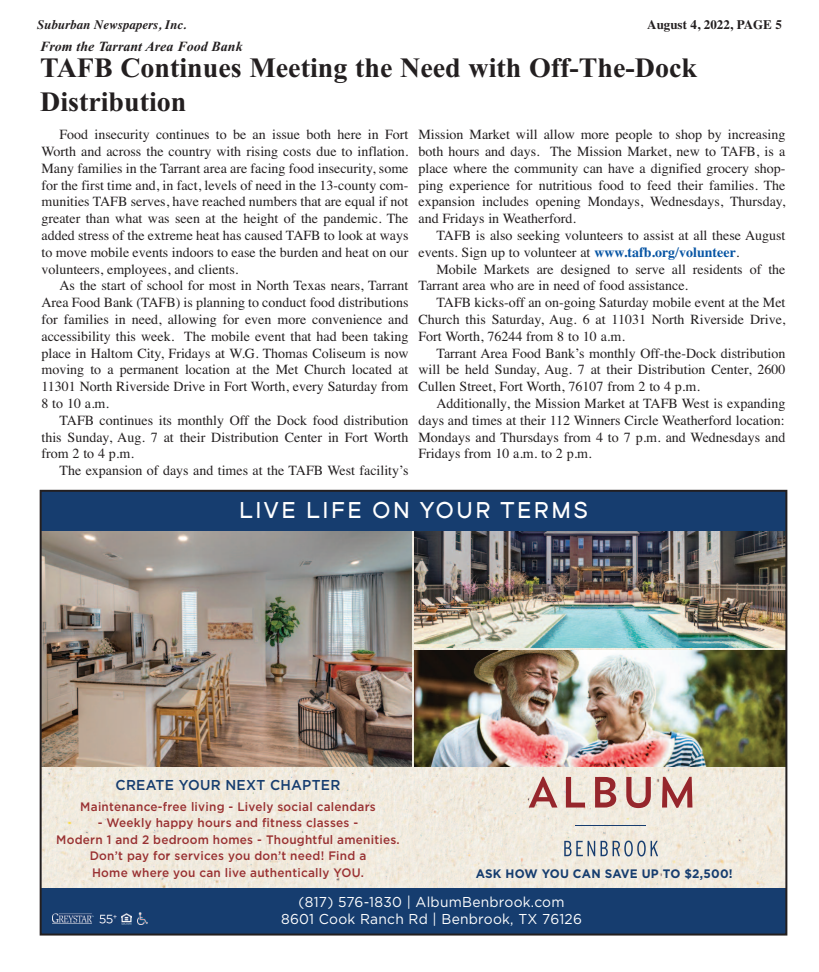
<style>
.page{position:relative;width:819px;height:972px;background:#fff}
.page>*{position:absolute;margin:0;border:0;box-sizing:border-box;transform-origin:0 0}
.t1{font:700 28px/33.6px "Times New Roman";color:#231f20}
.t2{font:22.5px "Dual 600";letter-spacing:.12em;color:#fff;scale:.96 1}
.t3{font:14.3px/17.2px "Gotham";letter-spacing:.02em;color:#fff;text-align:center;scale:.96 1}
.t4{font:500 14.3px "Gotham";letter-spacing:.02em;color:#163d6f;scale:.96 1}
.t5{font:14px/16.8px "Times";color:#231f20;text-align:justify}
.t6{font:italic 700 14px "Times New Roman";color:#231f20}
.t7{font:italic 700 13px "Times";color:#231f20}
.t8{font:700 13px "Times";color:#231f20}
.t9{font:500 12.3px/16.4px "Gotham";letter-spacing:.02em;color:#993132;text-align:center;scale:.96 1}
.t10{font:700 12.3px "Gotham";letter-spacing:.02em;color:#163d6f;scale:.96 1}
.s1{font-weight:700;color:#0855a4}
</style>
<div class="page">
<img style="left:43px;top:531px;width:741px;height:358px">
<div style="left:42px;top:492px;width:743px;height:39px;background:#163d6f"></div>
<div style="left:42px;top:889px;width:743px;height:45px;background:#163d6f"></div>
<svg style="left:529px;top:777px;width:29px;height:31px"></svg>
<svg style="left:566px;top:777px;width:19px;height:31px"></svg>
<svg style="left:595px;top:777px;width:21px;height:31px"></svg>
<svg style="left:626px;top:777px;width:25px;height:31px"></svg>
<svg style="left:662px;top:777px;width:30px;height:31px"></svg>
<svg style="left:564px;top:841px;width:31px;height:15px"></svg>
<svg style="left:601px;top:841px;width:57px;height:15px"></svg>
<hr style="left:576px;top:825px;width:70px;height:1px;background:#173d6f">
<img style="left:43px;top:531px;width:368px;height:235px">
<img style="left:414px;top:531px;width:370px;height:116px">
<img style="left:414px;top:650px;width:370px;height:116px">
<svg style="left:121px;top:914px;width:10px;height:10px"></svg>
<img style="left:52px;top:914px;width:41px;height:9px">
<svg style="left:137px;top:913px;width:10px;height:11px"></svg>
<img style="left:99px;top:914px;width:18px;height:10px">
<div style="left:40px;top:490px;width:747px;height:446px;border:2px solid #231f20"></div>
<p class="t7" style="left:37px;top:17px;width:151px">Suburban Newspapers, Inc.</p>
<p class="t8" style="left:647px;top:17px;width:136px">August 4, 2022, PAGE 5</p>
<p class="t6" style="left:40px;top:38px;width:204px">From the Tarrant Area Food Bank</p>
<h1 class="t1" style="left:40px;top:51px;width:658px">TAFB Continues Meeting the Need with Off-The-Dock<br>Distribution</h1>
<p class="t5" style="left:418px;top:126px;width:369px">Mission Market will allow more people to shop by increasing both hours and days. The Mission Market, new to TAFB, is a place where the community can have a dignified grocery shop&shy;ping experience for nutritious food to feed their families. The expansion includes opening Mondays, Wednesdays, Thursday, and Fridays in Weatherford.</p>
<p class="t5" style="left:418px;top:227px;width:369px;text-indent:18px">TAFB is also seeking volunteers to assist at all these August events. Sign up to volunteer at <span class="s1">www.tafb.org/volunteer</span>.</p>
<p class="t5" style="left:418px;top:260px;width:369px;text-indent:18px">Mobile Markets are designed to serve all residents of the<br>Tarrant area who are in need of food assistance.</p>
<p class="t5" style="left:418px;top:294px;width:369px;text-indent:18px">TAFB kicks-off an on-going Saturday mobile event at the Met Church this Saturday, Aug. 6 at 11031 North Riverside Drive, Fort Worth, 76244 from 8 to 10 a.m.</p>
<p class="t5" style="left:418px;top:344px;width:368px;text-indent:18px">Tarrant Area Food Bank’s monthly Off-the-Dock distribution will be held Sunday, Aug. 7 at their Distribution Center, 2600<br>Cullen Street, Fort Worth, 76107 from 2 to 4 p.m.</p>
<p class="t5" style="left:418px;top:395px;width:369px;text-indent:18px">Additionally, the Mission Market at TAFB West is expanding days and times at their 112 Winners Circle Weatherford location:<br>Mondays and Thursdays from 4 to 7 p.m. and Wednesdays and Fridays from 10 a.m. to 2 p.m.</p>
<p class="t5" style="left:41px;top:126px;width:369px;text-indent:18px">Food insecurity continues to be an issue both here in Fort Worth and across the country with rising costs due to inflation.<br>Many families in the Tarrant area are facing food insecurity, some for the first time and, in fact, levels of need in the 13-county com&shy;munities TAFB serves, have reached numbers that are equal if not greater than what was seen at the height of the pandemic. The added stress of the extreme heat has caused TAFB to look at ways to move mobile events indoors to ease the burden and heat on our volunteers, employees, and clients.</p>
<p class="t5" style="left:41px;top:277px;width:369px;text-indent:18px">As the start of school for most in North Texas nears, Tarrant Area Food Bank (TAFB) is planning to conduct food distributions for families in need, allowing for even more convenience and accessibility this week. The mobile event that had been taking place in Haltom City, Fridays at W.G. Thomas Coliseum is now moving to a permanent location at the Met Church located at 11301 North Riverside Drive in Fort Worth, every Saturday from 8 to 10 a.m.</p>
<p class="t5" style="left:41px;top:412px;width:368px;text-indent:18px">TAFB continues its monthly Off the Dock food distribution this Sunday, Aug. 7 at their Distribution Center in Fort Worth from 2 to 4 p.m.</p>
<p class="t5" style="left:59px;top:462px;width:350px">The expansion of days and times at the TAFB West facility’s</p>
<h2 class="t2" style="left:239px;top:502px;width:365px">LIVE LIFE ON YOUR TERMS</h2>
<p class="t4" style="left:116px;top:780px;width:236px">CREATE YOUR NEXT CHAPTER</p>
<p class="t9" style="left:80px;top:800px;width:309px">Maintenance-free living - Lively social calendars</p>
<p class="t9" style="left:56px;top:816px;width:359px">- Weekly happy hours and fitness classes -<br>Modern 1 and 2 bedroom homes - Thoughtful amenities.<br>Don’t pay for services you don’t need! Find a<br>Home where you can live authentically YOU.</p>
<p class="t3" style="left:281px;top:894px;width:315px">(817) 576-1830 | AlbumBenbrook.com<br>8601 Cook Ranch Rd | Benbrook, TX 76126</p>
<p class="t10" style="left:476px;top:869px;width:269px">ASK HOW YOU CAN SAVE UP TO $2,500!</p>
</div>
